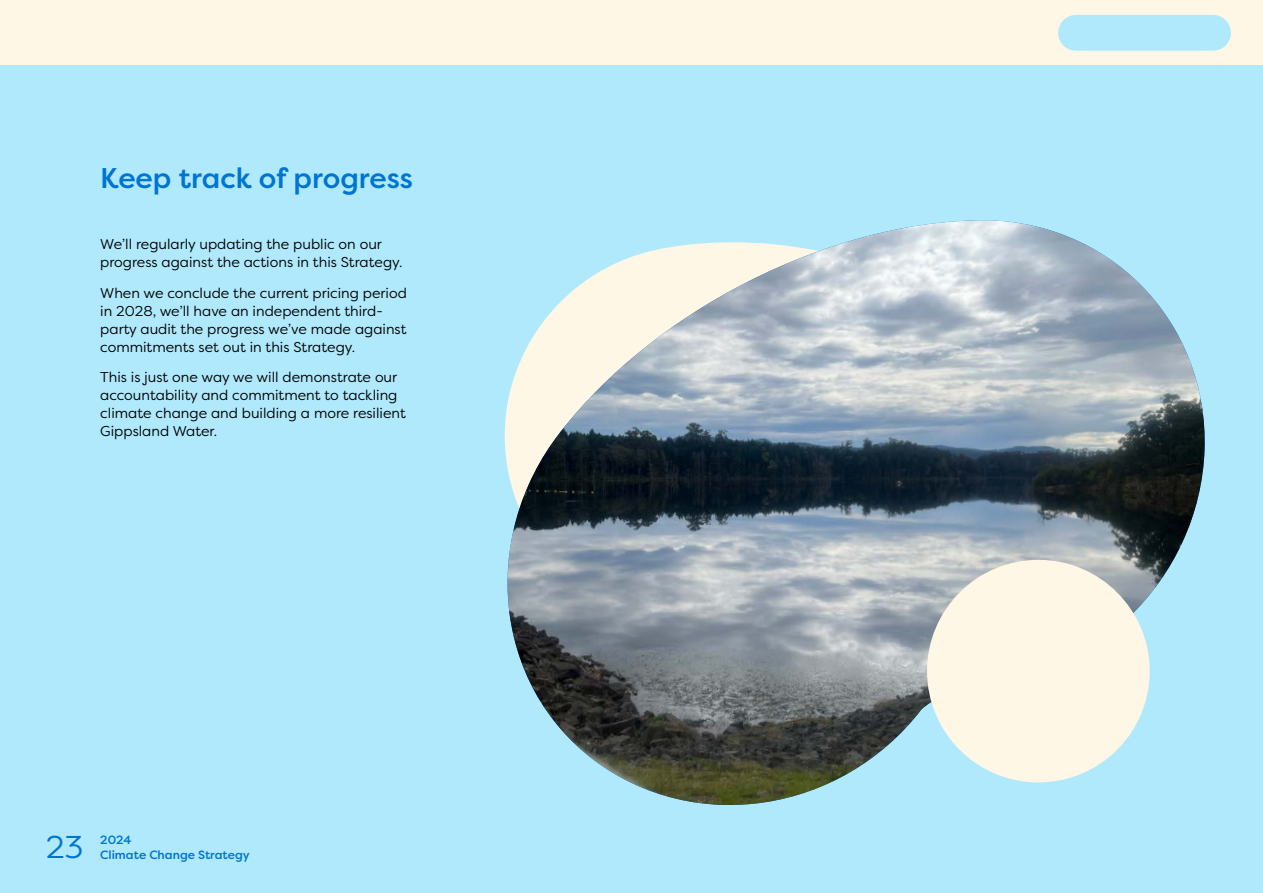
<style>
.page{position:relative;width:1263px;height:893px;background:#fff}
.page>*{position:absolute;margin:0;border:0;box-sizing:border-box;transform-origin:0 0}
.t1{font:31.5px "Filson Pro";color:#0074d3}
.t2{font:500 28.5px "Filson Pro";color:#0074d3}
.t3{font:14.25px/18px "Filson Pro";color:#000}
.t4{font:500 12px "Filson Pro";color:#0074d3}
</style>
<div class="page">
<div style="left:0;top:53px;width:1263px;height:840px;background:#b0e9fc"></div>
<img style="left:504px;top:220px;width:701px;height:585px">
<div style="left:927px;top:560px;width:223px;height:222px;background:#fff7e5;border-radius:50%"></div>
<div style="left:0;top:0;width:1263px;height:65px;background:#fff7e5"></div>
<div style="left:1058px;top:15px;width:173px;height:36px;background:#b0e9fc;border-radius:18px"></div>
<h2 class="t2" style="left:100px;top:158px;width:314px">Keep track of progress</h2>
<p class="t3" style="left:100px;top:234px;width:304px">We’ll regularly updating the public on our progress against the actions in this Strategy.</p>
<p class="t3" style="left:100px;top:283px;width:308px">When we conclude the current pricing period in 2028, we’ll have an independent third&shy;party audit the progress we’ve made against commitments set out in this Strategy.</p>
<p class="t3" style="left:100px;top:368px;width:307px">This is just one way we will demonstrate our accountability and commitment to tackling climate change and building a more resilient Gippsland Water.</p>
<h1 class="t1" style="left:46px;top:826px;width:39px">23</h1>
<p class="t4" style="left:100px;top:831px;width:33px">2024</p>
<p class="t4" style="left:100px;top:846px;width:151px">Climate Change Strategy</p>
</div>
